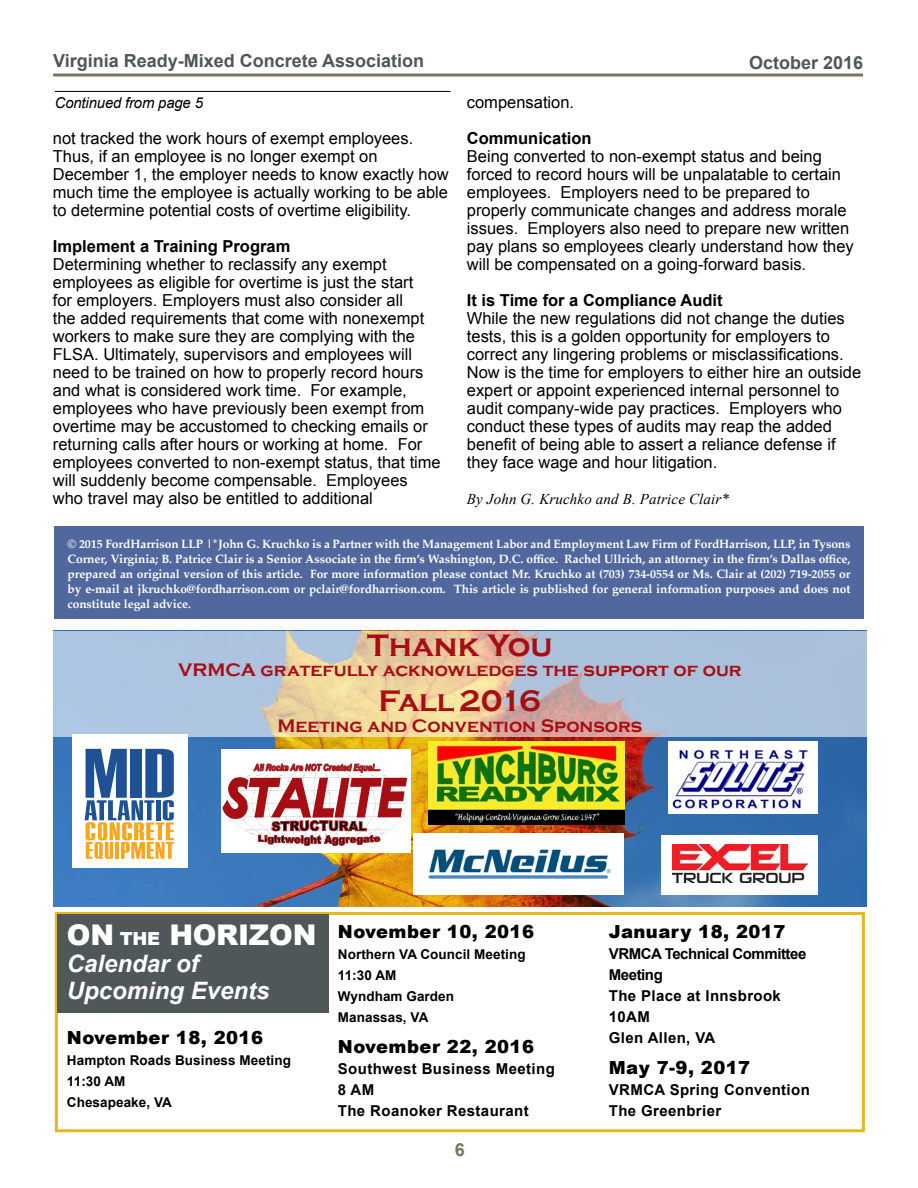
<style>
.page{position:relative;width:918px;height:1188px;background:#fff}
.page>*{position:absolute;margin:0;border:0;box-sizing:border-box;transform-origin:0 0}
.t1{font:700 31.95px "Copperplate Gothic";color:#a70e13}
.t2{font:700 30.6px "Copperplate Gothic";letter-spacing:-.045em;color:#a70e13}
.t3{font:900 28.5px "Arial";letter-spacing:-.01em;color:#fff}
.t4{font:italic 700 24px/27px "Arial";color:#fff}
.t5{font:700 18.6px "Copperplate Gothic";color:#a70e13}
.t6{font:900 18px "Arial";letter-spacing:.025em;color:#000}
.t7{font:700 18px "Arial";color:#4f5759}
.t8{font:700 18px "Arial";color:#767662}
.t9{font:16.5px/18px "Arial";color:#000}
.t10{font:700 16.5px "Arial";color:#000}
.t11{font:700 15px/21px "Arial";letter-spacing:.025em;color:#000}
.t12{font:700 15px/21px "Arial";letter-spacing:-.03em;color:#000}
.t13{font:italic 15px "Times New Roman";letter-spacing:.01em;color:#000}
.t14{font:italic 15px "Arial";letter-spacing:-.01em;color:#000}
.t15{font:700 13.5px/21px "Arial";letter-spacing:.005em;color:#000}
.t16{font:700 12px/15px "Palatino";letter-spacing:-.005em;color:#fff;text-align:justify}
.s1{font-size:18px}
</style>
<div class="page">
<hr style="left:53px;top:73px;width:810px;height:3px;background:#767662">
<div style="left:55px;top:912px;width:810px;height:220px;border:3px solid #e6b920"></div>
<img style="left:54px;top:737px;width:812px;height:169px">
<div style="left:221px;top:750px;width:189px;height:103px;background:#fff"></div>
<svg style="left:222px;top:764px;width:185px;height:82px"></svg>
<svg style="left:54px;top:631px;width:813px;height:106px;background:#bfc4c8"></svg>
<div style="left:72px;top:734px;width:116px;height:134px;background:#fff"></div>
<svg style="left:85px;top:749px;width:89px;height:110px"></svg>
<img style="left:428px;top:742px;width:197px;height:83px">
<div style="left:661px;top:835px;width:157px;height:59px;background:#fff"></div>
<img style="left:673px;top:845px;width:135px;height:37px">
<img style="left:414px;top:833px;width:210px;height:61px">
<div style="left:668px;top:742px;width:150px;height:72px;background:#fff"></div>
<img style="left:673px;top:749px;width:135px;height:60px">
<div style="left:54px;top:526px;width:810px;height:93px;background:#51689e"></div>
<div style="left:58px;top:915px;width:271px;height:98px;background:#4f5759"></div>
<hr style="left:55px;top:91px;width:396px;height:1px;background:#000">
<p class="t7" style="left:53px;top:49px;width:373px">Virginia Ready-Mixed Concrete Association</p>
<p class="t7" style="left:749px;top:50px;width:116px">October 2016</p>
<p class="t9" style="left:467px;top:93px;width:109px">compensation.</p>
<p class="t10" style="left:467px;top:127px;width:126px">Communication</p>
<p class="t9" style="left:467px;top:147px;width:389px">Being converted to non-exempt status and being forced to record hours will be unpalatable to certain employees. Employers need to be prepared to properly communicate changes and address morale issues. Employers also need to prepare new written pay plans so employees clearly understand how they will be compensated on a going-forward basis.</p>
<p class="t10" style="left:467px;top:289px;width:257px">It is Time for a Compliance Audit</p>
<p class="t9" style="left:467px;top:309px;width:396px">While the new regulations did not change the duties tests, this is a golden opportunity for employers to correct any lingering problems or misclassifications.<br>Now is the time for employers to either hire an outside expert or appoint experienced internal personnel to audit company-wide pay practices. Employers who conduct these types of audits may reap the added benefit of being able to assert a reliance defense if they face wage and hour litigation.</p>
<p class="t13" style="left:467px;top:489px;width:264px">By John G. Kruchko and B. Patrice Clair*</p>
<p class="t16" style="left:68px;top:536px;width:785px">© 2015 FordHarrison LLP |*John G. Kruchko is a Partner with the Management Labor and Employment Law Firm of FordHarrison, LLP, in Tysons Corner, Virginia; B. Patrice Clair is a Senior Associate in the firm’s Washington, D.C. office. Rachel Ullrich, an attorney in the firm’s Dallas office, prepared an original version of this article. For more information please contact Mr. Kruchko at (703) 734-0554 or Ms. Clair at (202) 719-2055 or by e-mail at jkruchko@fordharrison.com or pclair@fordharrison.com. This article is published for general information purposes and does not constitute legal advice.</p>
<p class="t14" style="left:55px;top:93px;width:150px">Continued from page 5</p>
<p class="t9" style="left:53px;top:129px;width:397px">not tracked the work hours of exempt employees.<br>Thus, if an employee is no longer exempt on December 1, the employer needs to know exactly how much time the employee is actually working to be able to determine potential costs of overtime eligibility.</p>
<p class="t10" style="left:53px;top:235px;width:239px">Implement a Training Program</p>
<p class="t9" style="left:53px;top:255px;width:389px">Determining whether to reclassify any exempt employees as eligible for overtime is just the start<br>for employers. Employers must also consider all<br>the added requirements that come with nonexempt workers to make sure they are complying with the FLSA. Ultimately, supervisors and employees will need to be trained on how to properly record hours and what is considered work time. For example, employees who have previously been exempt from overtime may be accustomed to checking emails or returning calls after hours or working at home. For employees converted to non-exempt status, that time will suddenly become compensable. Employees who travel may also be entitled to additional</p>
<h1 class="t1" style="left:367px;top:627px;width:187px">Thank You</h1>
<p class="t5" style="left:178px;top:660px;width:565px">VRMCA gratefully acknowledges the support of our</p>
<h2 class="t2" style="left:379px;top:684px;width:164px">Fall 2016</h2>
<p class="t5" style="left:278px;top:715px;width:366px">Meeting and Convention Sponsors</p>
<h3 class="t3" style="left:67px;top:914px;width:251px">ON <span class="s1">THE</span> HORIZON</h3>
<h3 class="t4" style="left:67px;top:951px;width:204px">Calendar of<br>Upcoming Events</h3>
<p class="t6" style="left:67px;top:1024px;width:198px">November 18, 2016</p>
<p class="t15" style="left:67px;top:1050px;width:225px">Hampton Roads Business Meeting<br>11:30 AM<br>Chesapeake, VA</p>
<p class="t6" style="left:338px;top:918px;width:198px">November 10, 2016</p>
<p class="t15" style="left:338px;top:944px;width:189px">Northern VA Council Meeting<br>11:30 AM<br>Wyndham Garden<br>Manassas, VA</p>
<p class="t6" style="left:338px;top:1034px;width:198px">November 22, 2016</p>
<p class="t11" style="left:338px;top:1059px;width:218px">Southwest Business Meeting<br>8 AM<br>The Roanoker Restaurant</p>
<p class="t8" style="left:455px;top:1137px;width:12px">6</p>
<p class="t6" style="left:609px;top:918px;width:178px">January 18, 2017</p>
<p class="t12" style="left:609px;top:943px;width:199px">VRMCA Technical Committee<br>Meeting<br>The Place at Innsbrook<br>10AM<br>Glen Allen, VA</p>
<p class="t6" style="left:609px;top:1055px;width:143px">May 7-9, 2017</p>
<p class="t11" style="left:609px;top:1080px;width:203px">VRMCA Spring Convention<br>The Greenbrier</p>
</div>
